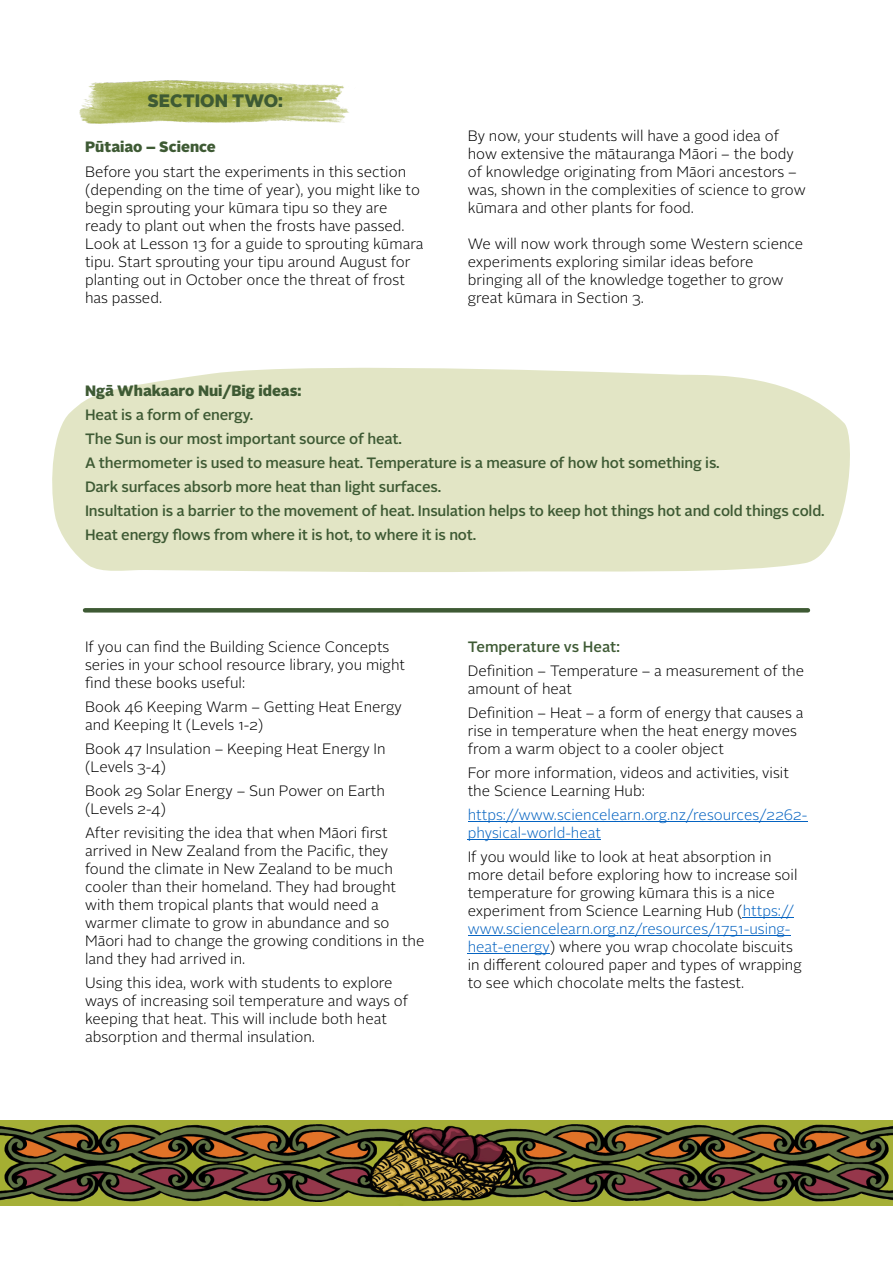
<style>
.page{position:relative;width:893px;height:1263px;background:#fff}
.page>*{position:absolute;margin:0;border:0;box-sizing:border-box;transform-origin:0 0}
.t1{font:900 18px "Alright Sans";color:#3e5a34}
.t2{font:300 15px/18px "Alright Sans";color:#000}
.t3{font:500 15px/24px "Alright Sans";letter-spacing:-.015em;color:#3e5a34}
.t4{font:300 15px/18px "Alright Sans";color:#0563c1}
.t5{font:900 15px "Alright Sans";color:#3e5a34}
.s1{color:#0563c1}
</style>
<div class="page">
<img style="left:79px;top:80px;width:270px;height:44px">
<svg style="left:52px;top:367px;width:798px;height:205px;background:#e4e6c9"></svg>
<hr style="left:468px;top:821px;width:339px;height:1px;background:#0563c1">
<hr style="left:468px;top:839px;width:133px;height:1px;background:#0563c1">
<hr style="left:743px;top:917px;width:51px;height:1px;background:#0563c1">
<hr style="left:468px;top:935px;width:322px;height:1px;background:#0563c1">
<hr style="left:468px;top:953px;width:82px;height:1px;background:#0563c1">
<hr style="left:85px;top:608px;width:723px;height:4px;background:#3e5a34">
<img style="left:0;top:1120px;width:893px;height:85px">
<p class="t1" style="left:147px;top:93px;width:137px">SECTION TWO:</p>
<p class="t5" style="left:85px;top:140px;width:132px">Pūtaiao – Science</p>
<p class="t2" style="left:468px;top:128px;width:339px">By now, your students will have a good idea of how extensive the mātauranga Māori – the body of knowledge originating from Māori ancestors – was, shown in the complexities of science to grow kūmara and other plants for food.</p>
<p class="t2" style="left:468px;top:236px;width:337px">We will now work through some Western science experiments exploring similar ideas before bringing all of the knowledge together to grow great kūmara in Section 3.</p>
<p class="t2" style="left:85px;top:164px;width:340px">Before you start the experiments in this section (depending on the time of year), you might like to begin sprouting your kūmara tipu so they are ready to plant out when the frosts have passed.<br>Look at Lesson 13 for a guide to sprouting kūmara tipu. Start sprouting your tipu around August for planting out in October once the threat of frost has passed.</p>
<p class="t5" style="left:85px;top:385px;width:218px">Ngā Whakaaro Nui/Big ideas:</p>
<p class="t3" style="left:85px;top:404px;width:741px">Heat is a form of energy.<br>The Sun is our most important source of heat.<br>A thermometer is used to measure heat. Temperature is a measure of how hot something is.<br>Dark surfaces absorb more heat than light surfaces.<br>Insultation is a barrier to the movement of heat. Insulation helps to keep hot things hot and cold things cold.<br>Heat energy flows from where it is hot, to where it is not.</p>
<p class="t2" style="left:85px;top:639px;width:322px">If you can find the Building Science Concepts series in your school resource library, you might find these books useful:</p>
<p class="t2" style="left:85px;top:699px;width:318px">Book 46 Keeping Warm – Getting Heat Energy and Keeping It (Levels 1-2)</p>
<p class="t2" style="left:85px;top:741px;width:302px">Book 47 Insulation – Keeping Heat Energy In (Levels 3-4)</p>
<p class="t2" style="left:85px;top:783px;width:301px">Book 29 Solar Energy – Sun Power on Earth (Levels 2-4)</p>
<p class="t2" style="left:85px;top:825px;width:341px">After revisiting the idea that when Māori first arrived in New Zealand from the Pacific, they found the climate in New Zealand to be much cooler than their homeland. They had brought with them tropical plants that would need a warmer climate to grow in abundance and so Māori had to change the growing conditions in the land they had arrived in.</p>
<p class="t2" style="left:85px;top:975px;width:325px">Using this idea, work with students to explore ways of increasing soil temperature and ways of keeping that heat. This will include both heat absorption and thermal insulation.</p>
<p class="t3" style="left:468px;top:636px;width:154px">Temperature vs Heat:</p>
<p class="t2" style="left:468px;top:663px;width:338px">Definition – Temperature – a measurement of the amount of heat</p>
<p class="t2" style="left:468px;top:705px;width:337px">Definition – Heat – a form of energy that causes a rise in temperature when the heat energy moves from a warm object to a cooler object</p>
<p class="t2" style="left:468px;top:765px;width:323px">For more information, videos and activities, visit the Science Learning Hub:</p>
<p class="t4" style="left:468px;top:807px;width:341px">https://www.sciencelearn.org.nz/resources/2262- physical-world-heat</p>
<p class="t2" style="left:468px;top:849px;width:336px">If you would like to look at heat absorption in more detail before exploring how to increase soil temperature for growing kūmara this is a nice experiment from Science Learning Hub (<span class="s1">https:// www.sciencelearn.org.nz/resources/1751-using&shy;heat-energy</span>) where you wrap chocolate biscuits in different coloured paper and types of wrapping to see which chocolate melts the fastest.</p>
</div>
